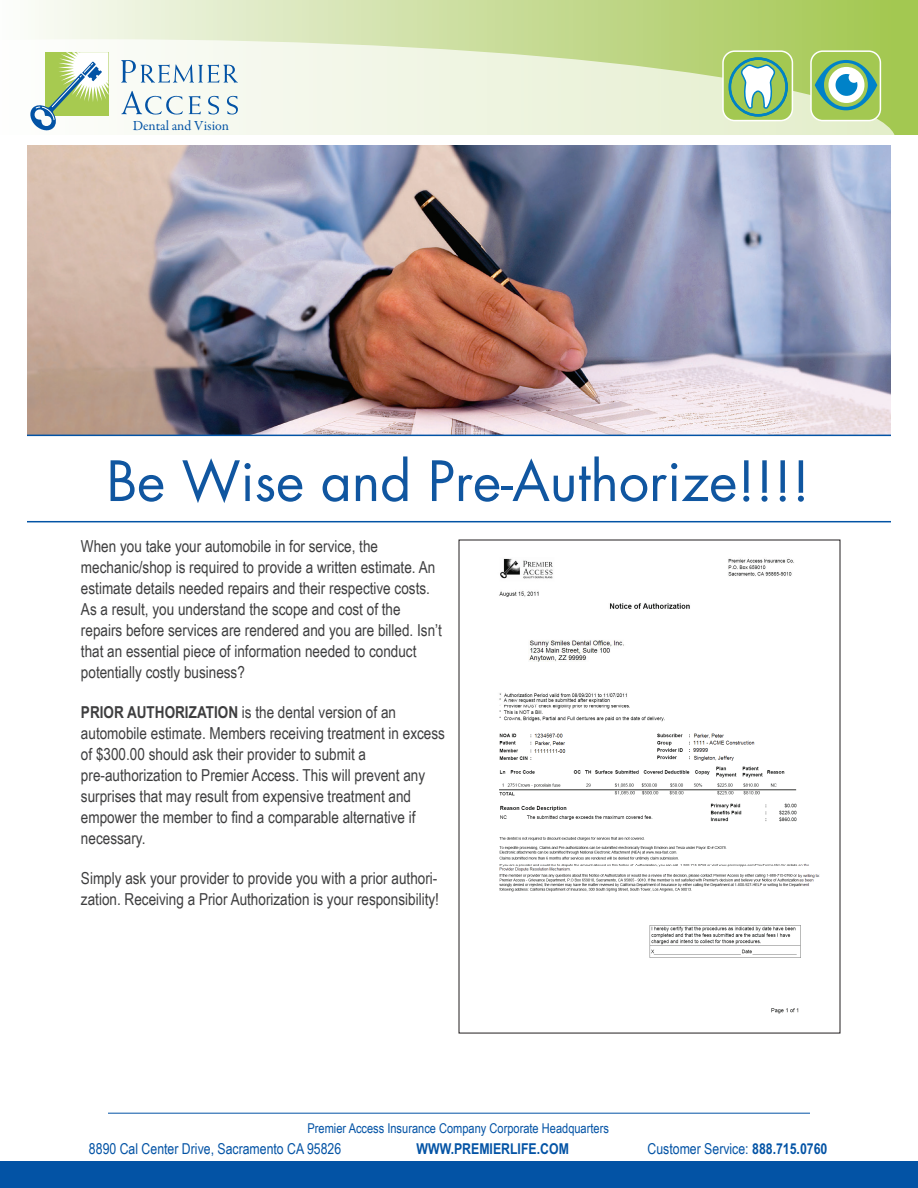
<style>
.page{position:relative;width:918px;height:1188px;background:#fff}
.page>*{position:absolute;margin:0;border:0;box-sizing:border-box;transform-origin:0 0}
.t1{font:54px "Futura";color:#1056a0}
.t2{font:16.5px/21px "Arial Narrow";color:#3e3e3f}
.t3{font:15px "Arial Narrow";color:#0353a5}
.t4{font:700 15px "Arial Narrow";color:#0353a5}
.t5{font:13.95px "Garamond Premr Pro";color:#0353a5}
.t6{font:13.5px "Arial Narrow";color:#0353a5}
.s1{font-weight:700}
</style>
<div class="page">
<div style="left:0;top:1161px;width:918px;height:27px;background:#0353a5"></div>
<div style="left:0;top:0;width:918px;height:134px;background:linear-gradient(to right,#fafbf9,#a1c54c)"></div>
<svg style="left:0;top:39px;width:896px;height:107px"></svg>
<svg style="left:121px;top:60px;width:117px;height:23px"></svg>
<svg style="left:121px;top:91px;width:62px;height:24px"></svg>
<svg style="left:189px;top:96px;width:12px;height:18px"></svg>
<svg style="left:208px;top:96px;width:11px;height:19px"></svg>
<svg style="left:227px;top:96px;width:11px;height:19px"></svg>
<svg style="left:29px;top:52px;width:79px;height:80px"></svg>
<div style="left:811px;top:51px;width:69px;height:70px;background:#a3c851;border-radius:12px"></div>
<div style="left:810px;top:50px;width:71px;height:71px;border:2px solid #fff;border-radius:12px"></div>
<div style="left:723px;top:51px;width:69px;height:70px;background:#a3c851;border-radius:12px"></div>
<div style="left:722px;top:50px;width:71px;height:71px;border:2px solid #fff;border-radius:12px"></div>
<svg style="left:815px;top:60px;width:62px;height:50px"></svg>
<svg style="left:729px;top:57px;width:59px;height:60px"></svg>
<img style="left:27px;top:146px;width:864px;height:289px">
<hr style="left:27px;top:435px;width:864px;height:1px;background:#0353a5">
<hr style="left:27px;top:521px;width:864px;height:1px;background:#0353a5">
<hr style="left:108px;top:1113px;width:702px;height:1px;background:#0353a5">
<img style="left:499px;top:558px;width:321px;height:456px">
<p class="t5" style="left:133px;top:118px;width:98px">Dental and Vision</p>
<h1 class="t1" style="left:106px;top:444px;width:705px">Be Wise and Pre-Authorize!!!!</h1>
<p class="t2" style="left:81px;top:535px;width:362px">When you take your automobile in for service, the mechanic/shop is required to provide a written estimate. An estimate details needed repairs and their respective costs.<br>As a result, you understand the scope and cost of the repairs before services are rendered and you are billed. Isn’t that an essential piece of information needed to conduct potentially costly business?</p>
<p class="t2" style="left:81px;top:702px;width:365px"><span class="s1">PRIOR AUTHORIZATION</span> is the dental version of an automobile estimate. Members receiving treatment in excess of $300.00 should ask their provider to submit a pre-authorization to Premier Access. This will prevent any surprises that may result from expensive treatment and empower the member to find a comparable alternative if necessary.</p>
<p class="t2" style="left:81px;top:868px;width:359px">Simply ask your provider to provide you with a prior authori&shy;zation. Receiving a Prior Authorization is your responsibility!</p>
<p class="t6" style="left:307px;top:1120px;width:303px">Premier Access Insurance Company Corporate Headquarters</p>
<p class="t3" style="left:89px;top:1140px;width:254px">8890 Cal Center Drive, Sacramento CA 95826</p>
<p class="t4" style="left:417px;top:1139px;width:154px">WWW.PREMIERLIFE.COM</p>
<p class="t3" style="left:648px;top:1140px;width:181px">Customer Service: <span class="s1">888.715.0760</span></p>
</div>
